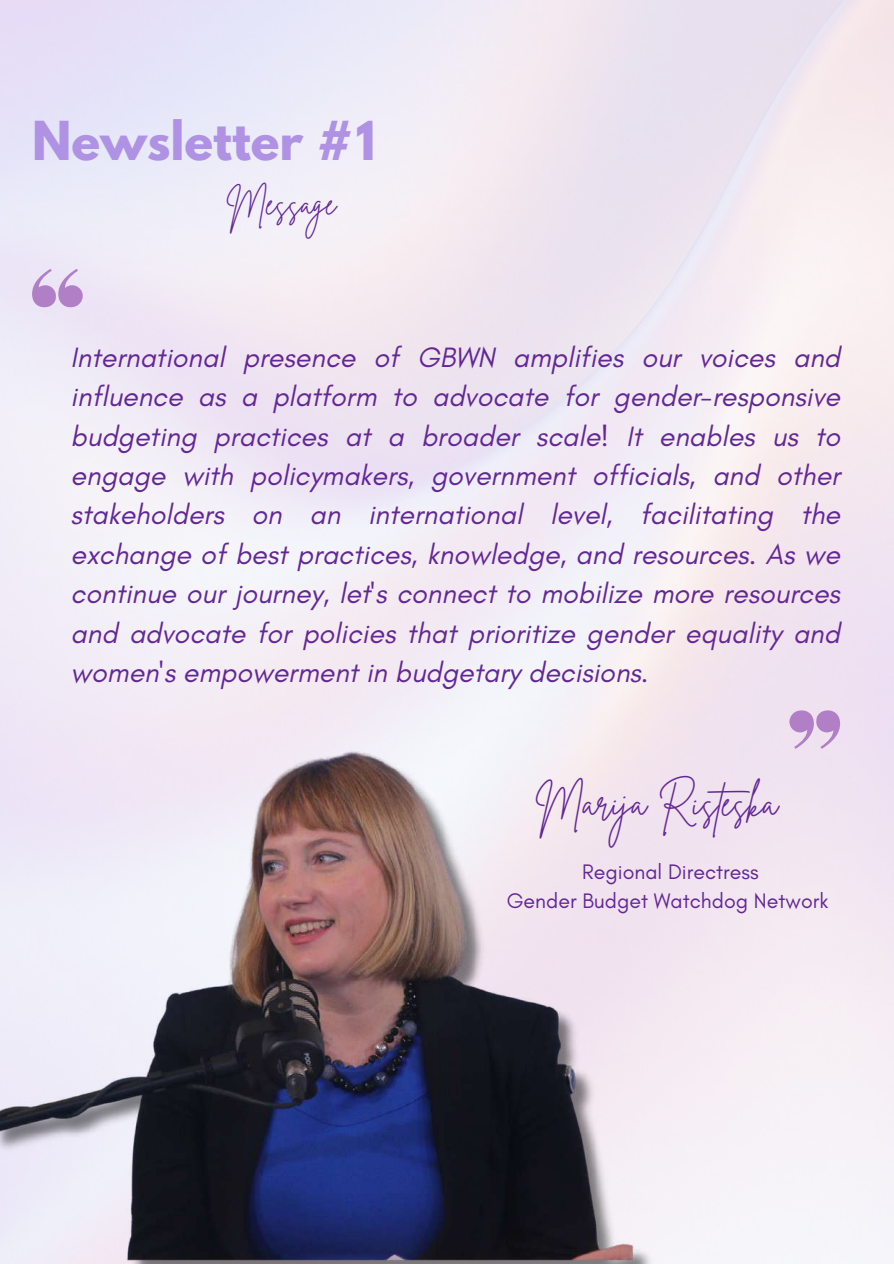
<style>
.page{position:relative;width:894px;height:1264px;background:#fff}
.page>*{position:absolute;margin:0;border:0;box-sizing:border-box;transform-origin:0 0}
.t1{font:700 47.55px "League Spartan";color:#af92e4}
.t2{font:37.8px "Brittany Signature";color:#632796}
.t3{font:31.8px "Brittany Signature";color:#632796}
.t4{font:italic 28.5px/39.3px "Glacial Indifference";color:#632796;text-align:justify}
.t5{font:21.3px/29.2px "Glacial Indifference";color:#632796;text-align:center}
.s1{font-style:normal}
</style>
<div class="page">
<svg style="left:32px;top:269px;width:51px;height:38px;background:#cdb0dc"></svg>
<svg style="left:789px;top:710px;width:50px;height:38px;background:#ceadda"></svg>
<img style="left:0;top:617px;width:656px;height:646px">
<h1 class="t1" style="left:32px;top:117px;width:345px">Newsletter #1</h1>
<p class="t3" style="left:226px;top:183px;width:111px">Message</p>
<p class="t4" style="left:71px;top:337px;width:770px">International presence of GBWN amplifies our voices and influence as a platform to advocate for gender-responsive budgeting practices at a broader scale<span class="s1">!</span> It enables us to engage with policymakers, government officials, and other stakeholders on an international level, facilitating the exchange of best practices, knowledge, and resources. As we continue our journey, let's connect to mobilize more resources and advocate for policies that prioritize gender equality and women's empowerment in budgetary decisions.</p>
<h2 class="t2" style="left:535px;top:777px;width:244px">Marija Risteska</h2>
<p class="t5" style="left:506px;top:856px;width:323px">Regional Directress<br>Gender Budget Watchdog Network</p>
</div>
